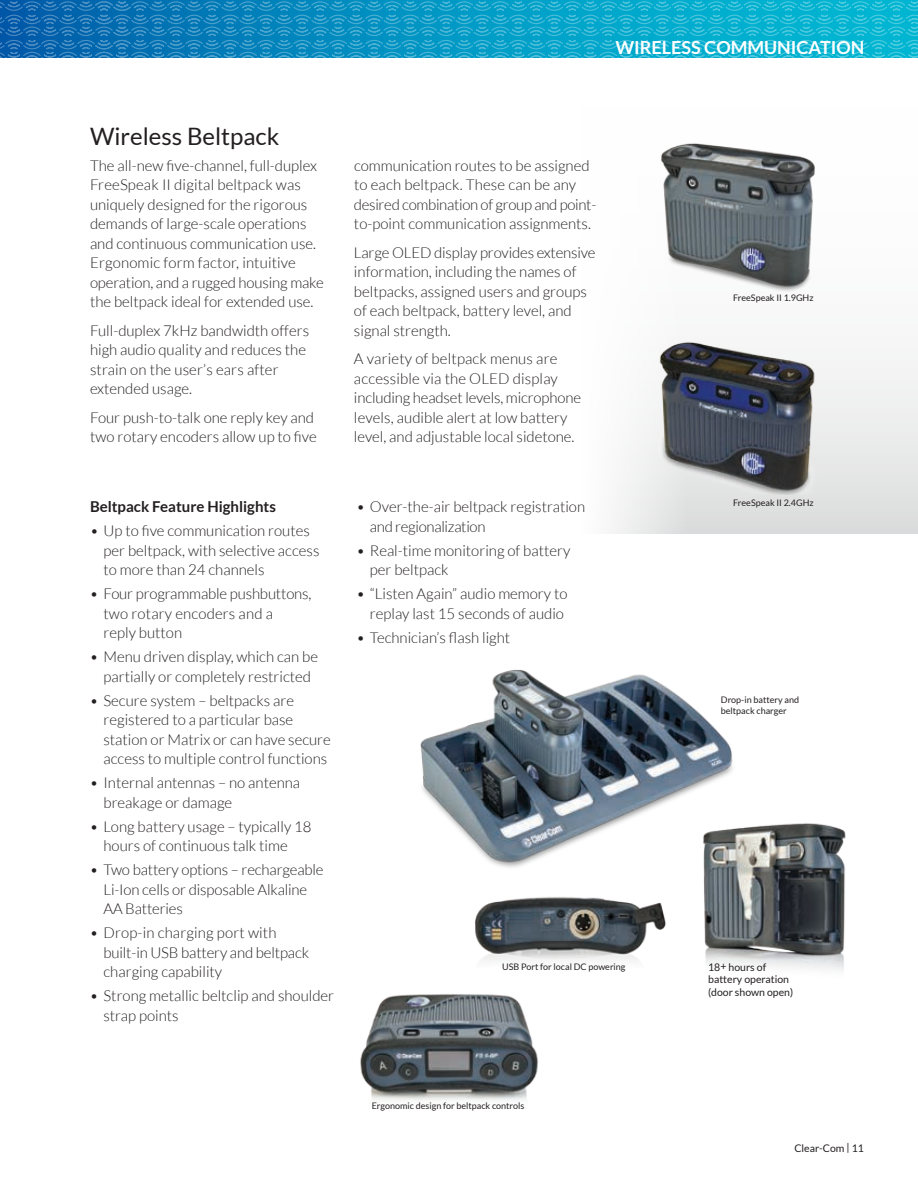
<style>
.page{position:relative;width:918px;height:1188px;background:#fff}
.page>*{position:absolute;margin:0;border:0;box-sizing:border-box;transform-origin:0 0}
.t1{font:24px "Lato";color:#231f20}
.t2{font:700 18px "Lato";color:#fff}
.t3{font:300 15px/19.5px "Lato";color:#231f20}
.t4{font:700 15px "Lato";color:#231f20}
.t5{font:10.5px/12.6px "Lato";color:#231f20}
.t6{font:9px/10.8px "Lato";color:#231f20}
</style>
<div class="page">
<svg style="left:0;top:0;width:918px;height:58px;background:#129ac6"></svg>
<div style="left:516px;top:98px;width:402px;height:435px;background:linear-gradient(to bottom,#fff,#e3e4e4)"></div>
<div style="left:468px;top:83px;width:219px;height:463px;background:#fff"></div>
<img style="left:638px;top:335px;width:193px;height:160px">
<img style="left:703px;top:823px;width:143px;height:148px">
<img style="left:360px;top:994px;width:178px;height:107px">
<img style="left:420px;top:669px;width:322px;height:211px">
<img style="left:463px;top:897px;width:203px;height:98px">
<img style="left:661px;top:133px;width:165px;height:161px">
<p class="t2" style="left:615px;top:37px;width:251px">WIRELESS COMMUNICATION</p>
<h1 class="t1" style="left:90px;top:123px;width:191px">Wireless Beltpack</h1>
<p class="t3" style="left:90px;top:156px;width:235px">The all-new five-channel, full-duplex FreeSpeak II digital beltpack was uniquely designed for the rigorous demands of large-scale operations and continuous communication use.<br>Ergonomic form factor, intuitive operation, and a rugged housing make the beltpack ideal for extended use.</p>
<p class="t3" style="left:90px;top:321px;width:221px">Full-duplex 7kHz bandwidth offers high audio quality and reduces the strain on the user’s ears after extended usage.</p>
<p class="t3" style="left:90px;top:408px;width:228px">Four push-to-talk one reply key and two rotary encoders allow up to five</p>
<p class="t3" style="left:354px;top:156px;width:244px">communication routes to be assigned to each beltpack. These can be any desired combination of group and point&shy;to-point communication assignments.</p>
<p class="t3" style="left:354px;top:243px;width:243px">Large OLED display provides extensive information, including the names of beltpacks, assigned users and groups of each beltpack, battery level, and signal strength.</p>
<p class="t3" style="left:354px;top:349px;width:229px">A variety of beltpack menus are accessible via the OLED display including headset levels, microphone levels, audible alert at low battery level, and adjustable local sidetone.</p>
<p class="t6" style="left:733px;top:292px;width:82px">FreeSpeak II 1.9GHz</p>
<p class="t4" style="left:90px;top:498px;width:187px">Beltpack Feature Highlights</p>
<p class="t3" style="left:104px;top:521px;width:217px;text-indent:-14px">• Up to five communication routes per beltpack, with selective access to more than 24 channels</p>
<p class="t3" style="left:104px;top:584px;width:210px;text-indent:-14px">• Four programmable pushbuttons, two rotary encoders and a<br>reply button</p>
<p class="t3" style="left:90px;top:647px;width:230px;text-align:center">• Menu driven display, which can be partially or completely restricted</p>
<p class="t3" style="left:104px;top:691px;width:229px;text-indent:-14px">• Secure system – beltpacks are registered to a particular base station or Matrix or can have secure access to multiple control functions</p>
<p class="t3" style="left:104px;top:773px;width:198px;text-indent:-14px">• Internal antennas – no antenna breakage or damage</p>
<p class="t3" style="left:104px;top:817px;width:210px;text-indent:-14px">• Long battery usage – typically 18 hours of continuous talk time</p>
<p class="t3" style="left:104px;top:860px;width:222px;text-indent:-14px">• Two battery options – rechargeable<br>Li-Ion cells or disposable Alkaline<br>AA Batteries</p>
<p class="t3" style="left:104px;top:923px;width:207px;text-indent:-14px">• Drop-in charging port with built-in USB battery and beltpack charging capability</p>
<p class="t3" style="left:104px;top:986px;width:232px;text-indent:-14px">• Strong metallic beltclip and shoulder strap points</p>
<p class="t3" style="left:370px;top:497px;width:217px;text-indent:-14px">• Over-the-air beltpack registration and regionalization</p>
<p class="t3" style="left:370px;top:541px;width:202px;text-indent:-14px">• Real-time monitoring of battery per beltpack</p>
<p class="t3" style="left:356px;top:584px;width:213px;text-align:right">• “Listen Again” audio memory to replay last 15 seconds of audio</p>
<p class="t3" style="left:356px;top:628px;width:155px">• Technician’s flash light</p>
<p class="t6" style="left:733px;top:497px;width:82px">FreeSpeak II 2.4GHz</p>
<p class="t6" style="left:721px;top:694px;width:80px">Drop-in battery and beltpack charger</p>
<p class="t6" style="left:502px;top:961px;width:125px">USB Port for local DC powering</p>
<p class="t5" style="left:708px;top:960px;width:87px">18+ hours of battery operation (door shown open)</p>
<p class="t6" style="left:372px;top:1100px;width:154px">Ergonomic design for beltpack controls</p>
<p class="t5" style="left:794px;top:1142px;width:71px">Clear-Com | 11</p>
</div>
